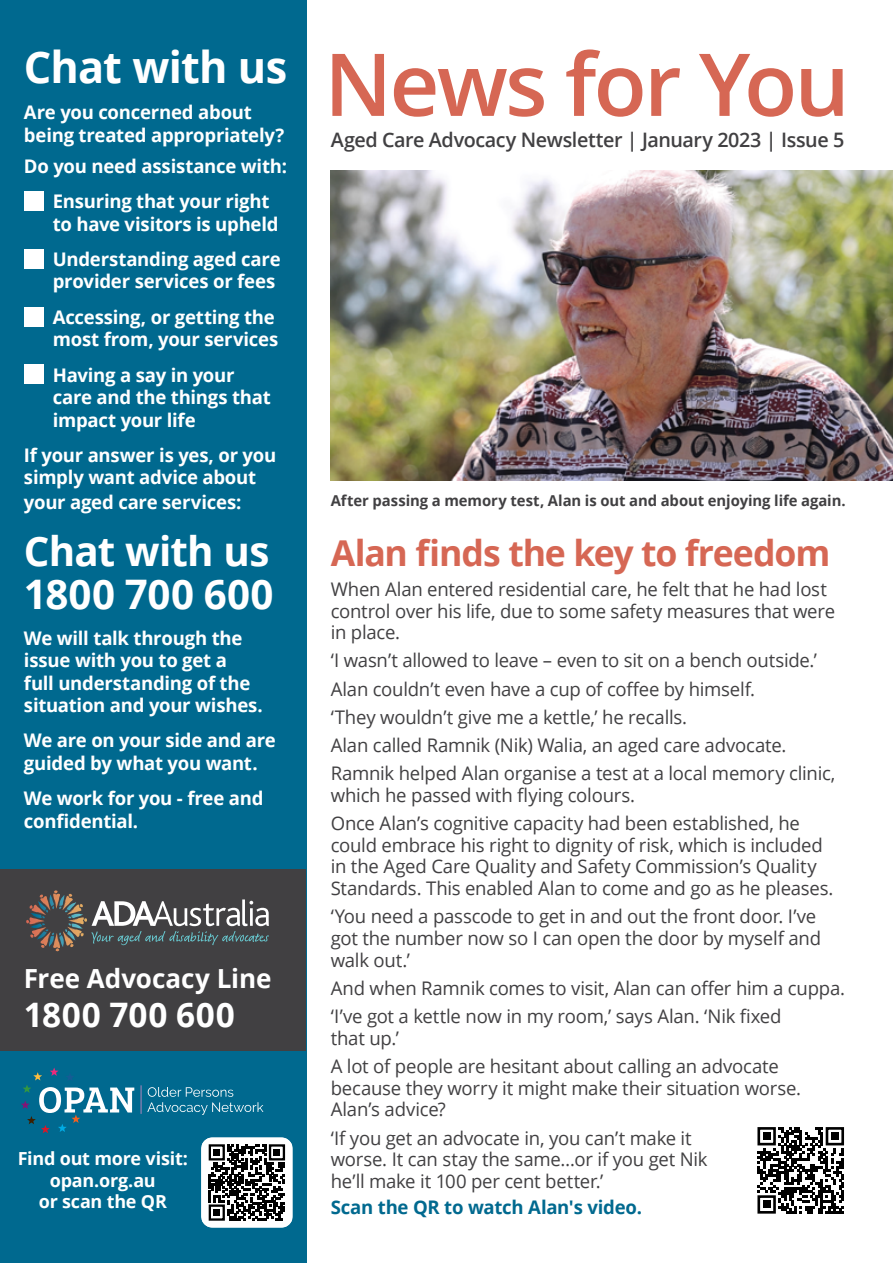
<style>
.page{position:relative;width:893px;height:1263px;background:#fff}
.page>*{position:absolute;margin:0;border:0;box-sizing:border-box;transform-origin:0 0}
.t1{font:600 86.7px "Open Sans";letter-spacing:-.03em;color:#d66754}
._14_pt_copy_white{font:700 43.8px "Open Sans";letter-spacing:-.02em;color:#fff}
._14_pt_copy_white-2{font:700 40.8px/43.8px "Open Sans";letter-spacing:-.015em;color:#fff}
.heading{font:700 35.7px "Open Sans";letter-spacing:-.03em;color:#d66754}
._14_pt_copy{font:700 33.75px "Open Sans";letter-spacing:.02em;color:#fff}
._14_pt_copy-2{font:700 26.4px "Open Sans";letter-spacing:-.005em;color:#fff}
._14_pt_copy-3{font:600 19.95px "Open Sans";letter-spacing:-.02em;color:#414042}
._14_pt_copy-4{font:18.75px/21.8px "Open Sans";letter-spacing:-.015em;color:#414042}
._14_pt_copy_white-3{font:700 18.75px/22.5px "Open Sans";letter-spacing:-.015em;color:#fff}
._14_pt_copy-5{font:700 18.75px "Open Sans";letter-spacing:-.015em;color:#00698f}
._14_pt_copy_bold{font:700 18px/21.6px "Open Sans";letter-spacing:-.015em;color:#fff;text-align:center}
._14_pt_copy-6{font:700 15px "Open Sans";letter-spacing:-.005em;color:#414042}
</style>
<div class="page">
<div style="left:0;top:0;width:306px;height:1263px;background:#00698f"></div>
<div style="left:1px;top:869px;width:305px;height:182px;background:#414042"></div>
<svg style="left:21px;top:1067px;width:113px;height:66px"></svg>
<svg style="left:141px;top:1085px;width:122px;height:30px"></svg>
<svg style="left:91px;top:899px;width:178px;height:46px"></svg>
<svg style="left:38px;top:890px;width:32px;height:21px"></svg>
<svg style="left:202px;top:1137px;width:90px;height:90px;background:#8b8c8d"></svg>
<img style="left:331px;top:170px;width:562px;height:310px">
<div style="left:24px;top:191px;width:19px;height:20px;background:#fff"></div>
<div style="left:24px;top:249px;width:19px;height:20px;background:#fff"></div>
<div style="left:24px;top:307px;width:19px;height:19px;background:#fff"></div>
<div style="left:24px;top:365px;width:19px;height:19px;background:#fff"></div>
<svg style="left:757px;top:1127px;width:88px;height:87px"></svg>
<p class="_14_pt_copy_white" style="left:24px;top:36px;width:265px">Chat with us</p>
<p class="_14_pt_copy_white-3" style="left:24px;top:101px;width:262px">Are you concerned about being treated appropriately?</p>
<p class="_14_pt_copy_white-3" style="left:24px;top:154px;width:265px">Do you need assistance with:</p>
<p class="_14_pt_copy_white-3" style="left:53px;top:190px;width:227px">Ensuring that your right to have visitors is upheld</p>
<p class="_14_pt_copy_white-3" style="left:53px;top:247px;width:229px">Understanding aged care provider services or fees</p>
<p class="_14_pt_copy_white-3" style="left:53px;top:305px;width:227px">Accessing, or getting the most from, your services</p>
<p class="_14_pt_copy_white-3" style="left:53px;top:363px;width:219px">Having a say in your care and the things that impact your life</p>
<p class="_14_pt_copy_white-3" style="left:24px;top:443px;width:254px">If your answer is yes, or you simply want advice about</p>
<p class="_14_pt_copy_white-3" style="left:24px;top:490px;width:219px">your aged care services:</p>
<p class="_14_pt_copy_white-2" style="left:24px;top:528px;width:251px">Chat with us<br>1800 700 600</p>
<p class="_14_pt_copy_white-3" style="left:24px;top:626px;width:240px">We will talk through the issue with you to get a<br>full understanding of the situation and your wishes.</p>
<p class="_14_pt_copy_white-3" style="left:24px;top:729px;width:253px">We are on your side and are guided by what you want.</p>
<p class="_14_pt_copy_white-3" style="left:24px;top:786px;width:241px">We work for you - free and confidential.</p>
<p class="_14_pt_copy-2" style="left:24px;top:960px;width:249px">Free Advocacy Line</p>
<p class="_14_pt_copy" style="left:24px;top:991px;width:212px">1800 700 600</p>
<p class="_14_pt_copy_bold" style="left:18px;top:1147px;width:172px">Find out more visit: opan.org.au<br>or scan the QR</p>
<p class="t1" style="left:324px;top:25px;width:527px">News for You</p>
<p class="_14_pt_copy-3" style="left:331px;top:126px;width:515px">Aged Care Advocacy Newsletter | January 2023 | Issue 5</p>
<p class="_14_pt_copy-6" style="left:331px;top:490px;width:516px">After passing a memory test, Alan is out and about enjoying life again.</p>
<p class="heading" style="left:331px;top:528px;width:501px">Alan finds the key to freedom</p>
<p class="_14_pt_copy-4" style="left:331px;top:578px;width:506px">When Alan entered residential care, he felt that he had lost control over his life, due to some safety measures that were in place.</p>
<p class="_14_pt_copy-4" style="left:331px;top:649px;width:488px">‘I wasn’t allowed to leave – even to sit on a bench outside.’</p>
<p class="_14_pt_copy-4" style="left:331px;top:677px;width:426px">Alan couldn’t even have a cup of coffee by himself.</p>
<p class="_14_pt_copy-4" style="left:331px;top:705px;width:358px">‘They wouldn’t give me a kettle,’ he recalls.</p>
<p class="_14_pt_copy-4" style="left:331px;top:734px;width:457px">Alan called Ramnik (Nik) Walia, an aged care advocate.</p>
<p class="_14_pt_copy-4" style="left:331px;top:762px;width:506px">Ramnik helped Alan organise a test at a local memory clinic, which he passed with flying colours.</p>
<p class="_14_pt_copy-4" style="left:331px;top:812px;width:504px">Once Alan’s cognitive capacity had been established, he could embrace his right to dignity of risk, which is included in the Aged Care Quality and Safety Commission’s Quality Standards. This enabled Alan to come and go as he pleases.</p>
<p class="_14_pt_copy-4" style="left:331px;top:905px;width:492px">‘You need a passcode to get in and out the front door. I’ve got the number now so I can open the door by myself and walk out.’</p>
<p class="_14_pt_copy-4" style="left:331px;top:977px;width:516px">And when Ramnik comes to visit, Alan can offer him a cuppa.</p>
<p class="_14_pt_copy-4" style="left:331px;top:1005px;width:452px">‘I’ve got a kettle now in my room,’ says Alan. ‘Nik fixed that up.’</p>
<p class="_14_pt_copy-4" style="left:331px;top:1055px;width:472px">A lot of people are hesitant about calling an advocate because they worry it might make their situation worse.<br>Alan’s advice?</p>
<p class="_14_pt_copy-4" style="left:331px;top:1126px;width:378px">‘If you get an advocate in, you can’t make it worse. It can stay the same…or if you get Nik he’ll make it 100 per cent better.’</p>
<p class="_14_pt_copy-5" style="left:331px;top:1194px;width:313px">Scan the QR to watch Alan's video.</p>
</div>
